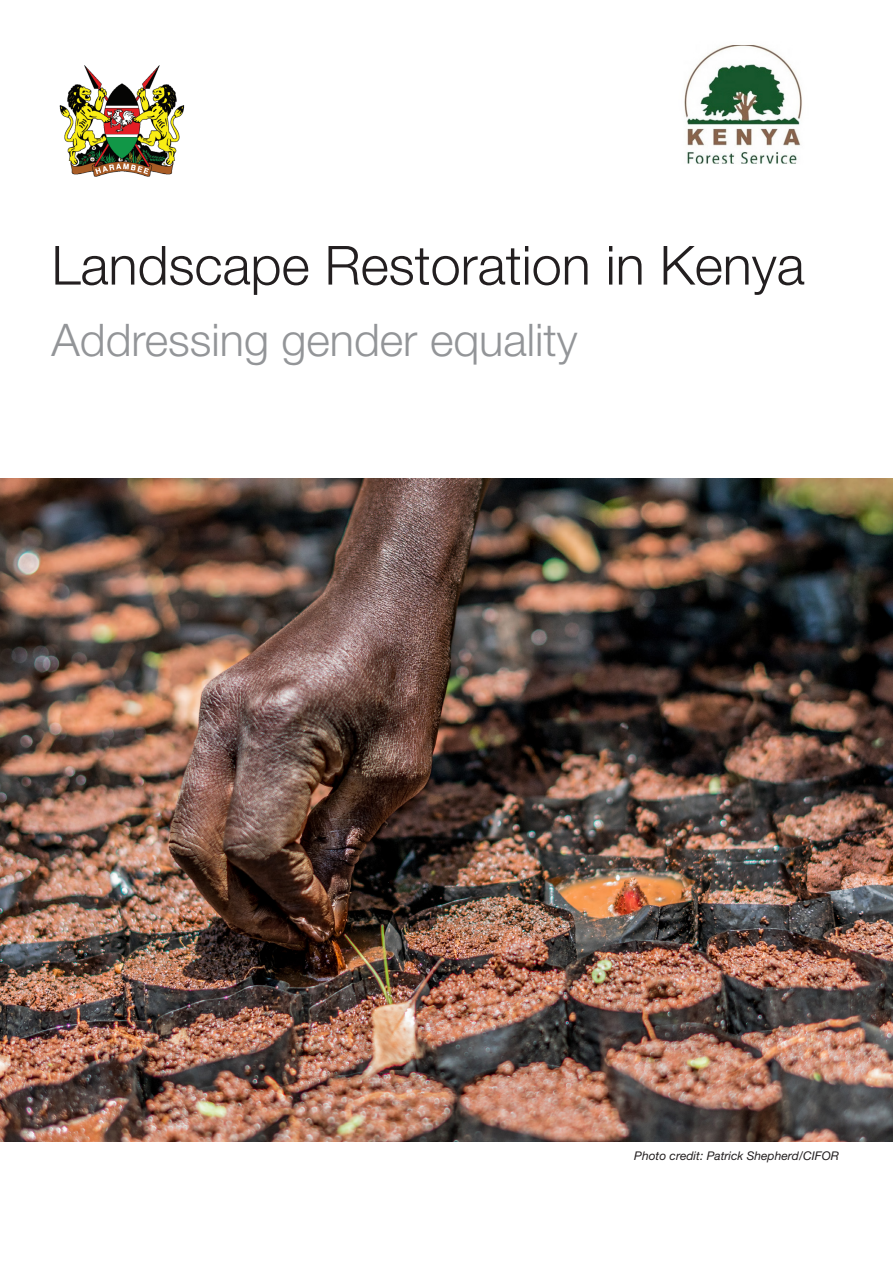
<style>
.page{position:relative;width:893px;height:1263px;background:#fff}
.page>*{position:absolute;margin:0;border:0;box-sizing:border-box;transform-origin:0 0}
.t1{font:300 54px "Helvetica Neue LT Std";color:#231f20}
.t2{font:300 45px "Helvetica Neue LT Std";color:#939598}
.t3{font:italic 12px "Helvetica Neue LT Std";color:#231f20}
</style>
<div class="page">
<img style="left:0;top:478px;width:893px;height:664px">
<img style="left:684px;top:45px;width:118px;height:119px">
<img style="left:59px;top:65px;width:126px;height:112px">
<p class="t1" style="left:52px;top:232px;width:755px">Landscape Restoration in Kenya</p>
<p class="t2" style="left:52px;top:312px;width:527px">Addressing gender equality</p>
<p class="t3" style="left:634px;top:1149px;width:206px">Photo credit: Patrick Shepherd/CIFOR</p>
</div>
